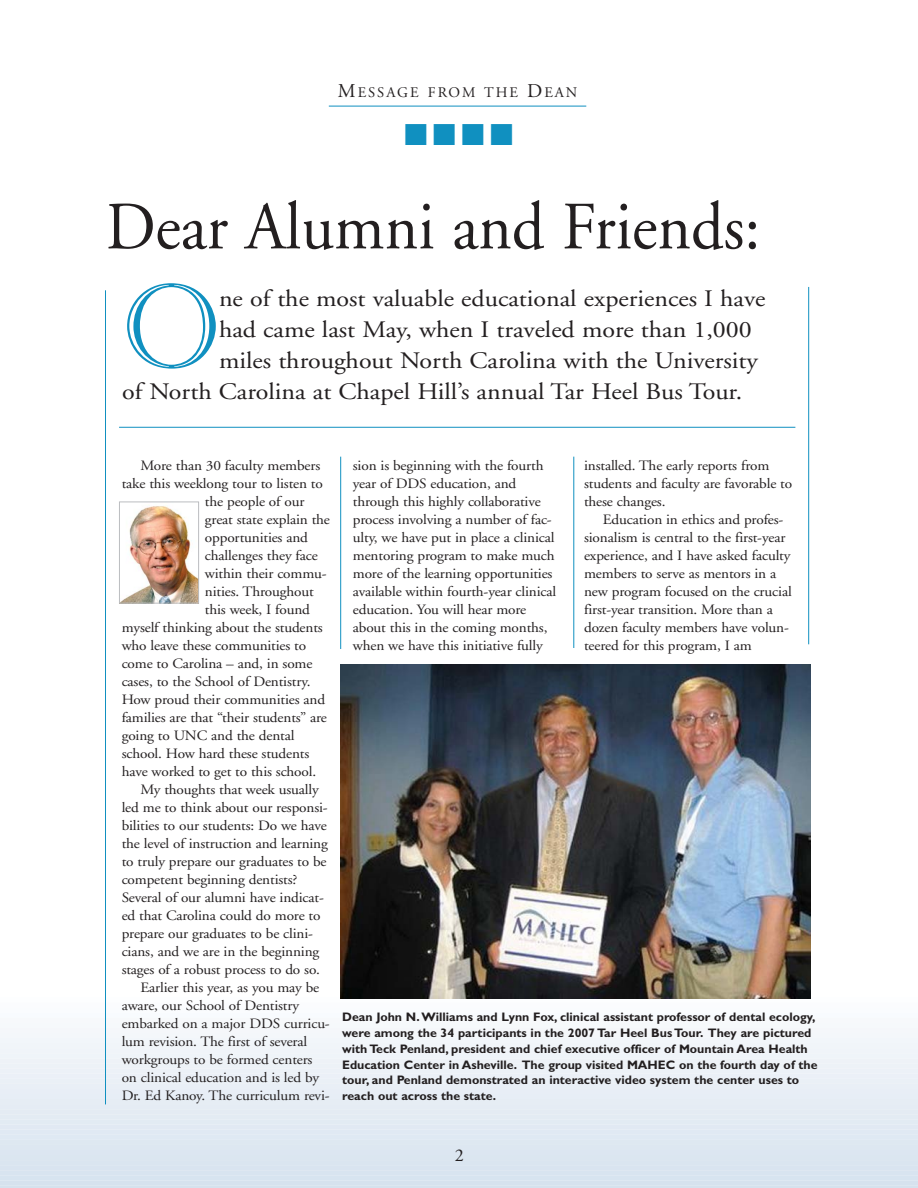
<style>
.page{position:relative;width:918px;height:1188px;background:#fff}
.page>*{position:absolute;margin:0;border:0;box-sizing:border-box;transform-origin:0 0}
.t1{font:117px "Castellar";color:#1090c0;scale:.96 1}
.t2{font:67.5px "Adobe Garamond";color:#231f20;scale:.95 1}
.t3{font:30.3px "Zapf Dingbats";color:#1090c0}
.t4{font:23.55px "Adobe Garamond";color:#231f20;scale:1.1 1}
.t5{font:18px "Adobe Garamond";color:#231f20}
.t6{font:14.7px "Adobe Garamond";letter-spacing:.135em;color:#231f20}
.t7{font:14.25px/18px "Adobe Garamond";letter-spacing:-.01em;color:#231f20;scale:1.07 1}
.t8{font:700 12.3px/15.8px "Gill Sans";color:#231f20}
.s1{font-size:19.5px}
</style>
<div class="page">
<div style="left:0;top:1178px;width:918px;height:10px;background:#d6e2ee"></div>
<div style="left:0;top:1167px;width:918px;height:11px;background:#d8e4f0"></div>
<div style="left:0;top:1157px;width:918px;height:11px;background:#dae5f0"></div>
<div style="left:0;top:1147px;width:918px;height:11px;background:#dce6f1"></div>
<div style="left:0;top:1137px;width:918px;height:11px;background:#dee8f1"></div>
<div style="left:0;top:1127px;width:918px;height:11px;background:#e0e9f3"></div>
<div style="left:0;top:1117px;width:918px;height:10px;background:#e2ebf3"></div>
<div style="left:0;top:1106px;width:918px;height:11px;background:#e4ebf3"></div>
<div style="left:0;top:1096px;width:918px;height:11px;background:#e6edf4"></div>
<div style="left:0;top:1086px;width:918px;height:11px;background:#e8eef6"></div>
<div style="left:0;top:1076px;width:918px;height:11px;background:#eaf0f6"></div>
<div style="left:0;top:1066px;width:918px;height:11px;background:#ecf1f7"></div>
<div style="left:0;top:1055px;width:918px;height:11px;background:#eef2f7"></div>
<div style="left:0;top:1045px;width:918px;height:11px;background:#f0f4f9"></div>
<div style="left:0;top:1035px;width:918px;height:11px;background:#f2f6fa"></div>
<div style="left:0;top:1025px;width:918px;height:11px;background:#f5f7fa"></div>
<div style="left:0;top:1015px;width:918px;height:11px;background:#f7f9fb"></div>
<div style="left:0;top:1005px;width:918px;height:10px;background:#fafcfe"></div>
<hr style="left:329px;top:106px;width:257px;height:1px;background:#1090c0">
<hr style="left:340px;top:457px;width:1px;height:192px;background:#1090c0">
<hr style="left:119px;top:427px;width:676px;height:1px;background:#1090c0">
<hr style="left:105px;top:290px;width:1px;height:814px;background:#1090c0">
<hr style="left:808px;top:287px;width:1px;height:357px;background:#1090c0">
<hr style="left:574px;top:457px;width:1px;height:191px;background:#1090c0">
<img style="left:121px;top:506px;width:76px;height:96px">
<div style="left:119px;top:502px;width:80px;height:102px;border:1px solid #bbbdc0"></div>
<img style="left:341px;top:665px;width:469px;height:334px">
<p class="t6" style="left:338px;top:86px;width:241px"><span class="s1">M</span>ESSAGE FROM THE <span class="s1">D</span>EAN</p>
<h3 class="t3" style="left:404px;top:120px;width:110px">■■■■</h3>
<h2 class="t2" style="left:106px;top:200px;width:691px">Dear Alumni and Friends:</h2>
<h1 class="t1" style="left:122px;top:259px;width:103px">O</h1>
<h3 class="t4" style="left:219px;top:289px;width:498px">ne of the most valuable educational experiences I have</h3>
<h3 class="t4" style="left:219px;top:320px;width:486px">had came last May, when I traveled more than 1,000</h3>
<h3 class="t4" style="left:219px;top:351px;width:491px">miles throughout North Carolina with the University</h3>
<h3 class="t4" style="left:122px;top:382px;width:565px">of North Carolina at Chapel Hill’s annual Tar Heel Bus Tour.</h3>
<p class="t7" style="left:141px;top:457px;width:169px">More than 30 faculty members</p>
<p class="t7" style="left:122px;top:475px;width:190px">take this weeklong tour to listen to</p>
<p class="t7" style="left:205px;top:493px;width:95px">the people of our</p>
<p class="t7" style="left:205px;top:511px;width:118px">great state explain the</p>
<p class="t7" style="left:205px;top:529px;width:98px">opportunities and</p>
<p class="t7" style="left:205px;top:547px;width:107px">challenges they face</p>
<p class="t7" style="left:205px;top:565px;width:115px">within their commu-</p>
<p class="t7" style="left:205px;top:583px;width:103px">nities. Throughout</p>
<p class="t7" style="left:205px;top:601px;width:100px">this week, I found</p>
<p class="t7" style="left:122px;top:619px;width:189px">myself thinking about the students</p>
<p class="t7" style="left:122px;top:637px;width:174px">who leave these communities to</p>
<p class="t7" style="left:122px;top:655px;width:180px">come to Carolina – and, in some</p>
<p class="t7" style="left:122px;top:673px;width:178px">cases, to the School of Dentistry.</p>
<p class="t7" style="left:122px;top:691px;width:192px">How proud their communities and</p>
<p class="t7" style="left:122px;top:709px;width:193px">families are that “their students” are</p>
<p class="t7" style="left:122px;top:727px;width:163px">going to UNC and the dental</p>
<p class="t7" style="left:122px;top:745px;width:177px">school. How hard these students</p>
<p class="t7" style="left:122px;top:763px;width:183px">have worked to get to this school.</p>
<p class="t7" style="left:141px;top:781px;width:168px">My thoughts that week usually</p>
<p class="t7" style="left:122px;top:799px;width:194px">led me to think about our responsi-</p>
<p class="t7" style="left:122px;top:817px;width:193px">bilities to our students: Do we have</p>
<p class="t7" style="left:122px;top:835px;width:194px">the level of instruction and learning</p>
<p class="t7" style="left:122px;top:853px;width:193px">to truly prepare our graduates to be</p>
<p class="t7" style="left:122px;top:871px;width:166px">competent beginning dentists?</p>
<p class="t7" style="left:122px;top:889px;width:191px">Several of our alumni have indicat-</p>
<p class="t7" style="left:122px;top:907px;width:187px">ed that Carolina could do more to</p>
<p class="t7" style="left:122px;top:925px;width:180px">prepare our graduates to be clini-</p>
<p class="t7" style="left:122px;top:943px;width:186px">cians, and we are in the beginning</p>
<p class="t7" style="left:122px;top:961px;width:187px">stages of a robust process to do so.</p>
<p class="t7" style="left:141px;top:979px;width:169px">Earlier this year, as you may be</p>
<p class="t7" style="left:122px;top:997px;width:167px">aware, our School of Dentistry</p>
<p class="t7" style="left:122px;top:1015px;width:196px">embarked on a major DDS curricu-</p>
<p class="t7" style="left:122px;top:1033px;width:175px">lum revision. The first of several</p>
<p class="t7" style="left:122px;top:1051px;width:180px">workgroups to be formed centers</p>
<p class="t7" style="left:122px;top:1069px;width:186px">on clinical education and is led by</p>
<p class="t7" style="left:122px;top:1087px;width:196px">Dr. Ed Kanoy. The curriculum revi-</p>
<p class="t7" style="left:353px;top:457px;width:192px">sion is beginning with the fourth year of DDS education, and through this highly collaborative process involving a number of fac&shy;ulty, we have put in place a clinical mentoring program to make much more of the learning opportunities available within fourth-year clinical education. You will hear more about this in the coming months, when we have this initiative fully</p>
<p class="t7" style="left:584px;top:457px;width:196px">installed. The early reports from students and faculty are favorable to these changes.</p>
<p class="t7" style="left:584px;top:511px;width:196px;text-indent:19px">Education in ethics and profes&shy;sionalism is central to the first-year experience, and I have asked faculty members to serve as mentors in a new program focused on the crucial first-year transition. More than a dozen faculty members have volun&shy;teered for this program, I am</p>
<p class="t8" style="left:342px;top:1011px;width:477px">Dean John N.Williams and Lynn Fox, clinical assistant professor of dental ecology, were among the 34 participants in the 2007 Tar Heel Bus Tour. They are pictured with Teck Penland, president and chief executive officer of Mountain Area Health Education Center in Asheville. The group visited MAHEC on the fourth day of the tour, and Penland demonstrated an interactive video system the center uses to reach out across the state.</p>
<p class="t5" style="left:455px;top:1148px;width:10px">2</p>
</div>
